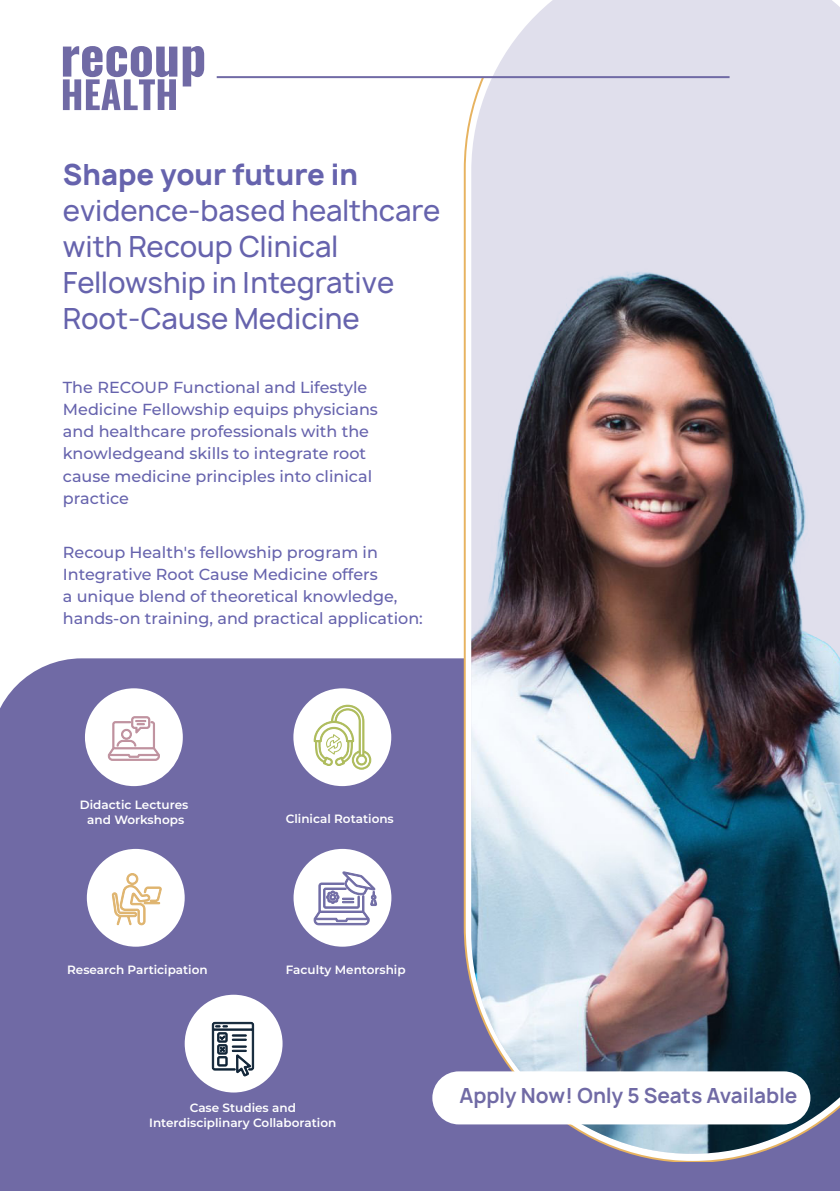
<style>
.page{position:relative;width:840px;height:1191px;background:#fff}
.page>*{position:absolute;margin:0;border:0;box-sizing:border-box;transform-origin:0 0}
.t1{font:500 28px/36px "Manrope";color:#6663ad}
.t2{font:800 28px "Manrope";color:#6663ad}
.t3{font:700 20px "Manrope";color:#706aa5}
.t4{font:500 16px/22px "Montserrat";color:#6663ad}
.t5{font:600 12px/14.4px "Montserrat";color:#fff;text-align:center}
</style>
<div class="page">
<div style="left:0;top:658px;width:462px;height:503px;background:#706aa5"></div>
<svg style="left:462px;top:78px;width:377px;height:1083px"></svg>
<svg style="left:63px;top:46px;width:141px;height:64px"></svg>
<div style="left:293px;top:688px;width:98px;height:98px;background:#fff;border-radius:50%"></div>
<div style="left:87px;top:849px;width:97px;height:97px;background:#fff;border-radius:50%"></div>
<div style="left:293px;top:849px;width:98px;height:97px;background:#fff;border-radius:50%"></div>
<div style="left:471px;top:0;width:368px;height:210px;background:#e0dfec"></div>
<img style="left:471px;top:210px;width:368px;height:943px">
<hr style="left:216px;top:76px;width:513px;height:2px;background:#706aa5">
<div style="left:184px;top:994px;width:98px;height:98px;background:#fff;border-radius:50%"></div>
<div style="left:0;top:1161px;width:839px;height:30px;background:#706aa5"></div>
<div style="left:432px;top:1071px;width:378px;height:53px;background:#fff;border-radius:27px"></div>
<svg style="left:112px;top:873px;width:50px;height:53px"></svg>
<svg style="left:85px;top:688px;width:98px;height:98px"></svg>
<svg style="left:212px;top:1022px;width:42px;height:54px"></svg>
<svg style="left:313px;top:871px;width:64px;height:54px"></svg>
<svg style="left:313px;top:704px;width:58px;height:65px"></svg>
<h1 class="t2" style="left:63px;top:155px;width:296px">Shape your future in</h1>
<h1 class="t1" style="left:63px;top:192px;width:379px">evidence-based healthcare with Recoup Clinical<br>Fellowship in Integrative<br>Root-Cause Medicine</h1>
<p class="t4" style="left:63px;top:376px;width:316px">The RECOUP Functional and Lifestyle Medicine Fellowship equips physicians and healthcare professionals with the knowledgeand skills to integrate root cause medicine principles into clinical practice</p>
<p class="t4" style="left:63px;top:540px;width:361px">Recoup Health's fellowship program in Integrative Root Cause Medicine offers<br>a unique blend of theoretical knowledge, hands-on training, and practical application:</p>
<p class="t5" style="left:80px;top:797px;width:110px">Didactic Lectures and Workshops</p>
<p class="t5" style="left:285px;top:811px;width:109px">Clinical Rotations</p>
<p class="t5" style="left:67px;top:961px;width:142px">Research Participation</p>
<p class="t5" style="left:285px;top:961px;width:121px">Faculty Mentorship</p>
<p class="t5" style="left:149px;top:1100px;width:188px">Case Studies and<br>Interdisciplinary Collaboration</p>
<p class="t3" style="left:459px;top:1082px;width:339px">Apply Now! Only 5 Seats Available</p>
</div>
